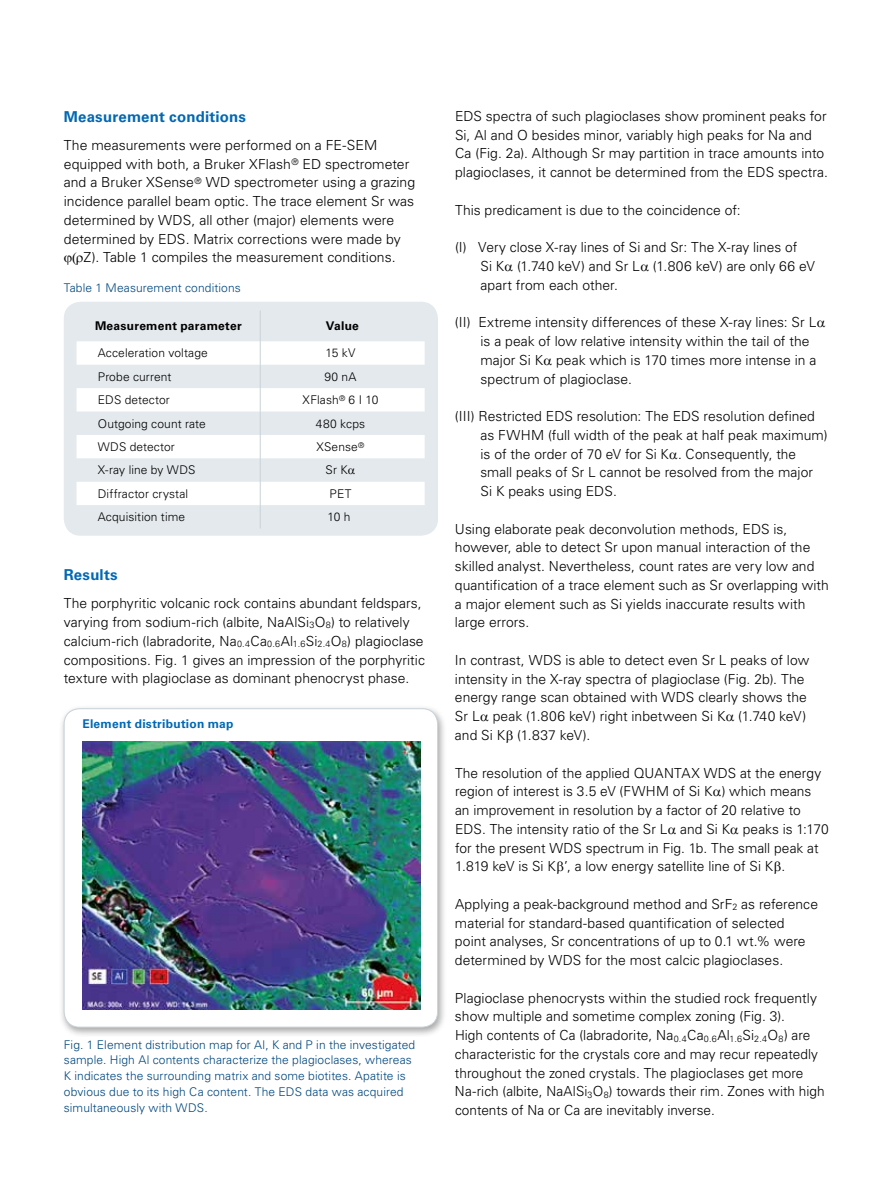
<style>
.page{position:relative;width:893px;height:1187px;background:#fff}
.page>*{position:absolute;margin:0;border:0;box-sizing:border-box;transform-origin:0 0}
.t1{font:700 15px "Univers LT Std";letter-spacing:.015em;color:#0068b4}
.t2{font:300 13.8px/18.8px "Univers LT Std";letter-spacing:.005em;color:#000}
.t3{font:300 12px/15.8px "Univers LT Std";letter-spacing:.01em;color:#00477e}
.t4{font:300 12px "Univers LT Std";letter-spacing:.01em;color:#000}
.t5{font:700 12px "Univers LT Std";letter-spacing:.02em;color:#000}
.t6{font:700 12px "Univers LT Std";letter-spacing:.025em;color:#0068b4}
</style>
<div class="page">
<div style="left:64px;top:302px;width:374px;height:233px;background:#e3e9ec;border-radius:17px"></div>
<svg style="left:77px;top:341px;width:348px;height:164px;fill:#fff"></svg>
<hr style="left:260px;top:310px;width:1px;height:31px;background:#c8d3d9">
<svg style="left:260px;top:341px;width:1px;height:187px"></svg>
<div style="left:59px;top:704px;width:388px;height:333px;background:#000;opacity:.35"></div>
<div style="left:64px;top:708px;width:374px;height:319px;background:#fff;border-radius:16px"></div>
<div style="left:64px;top:708px;width:374px;height:319px;border:1px solid #c8d3d9;border-radius:16px"></div>
<img style="left:82px;top:742px;width:338px;height:266px">
<svg style="left:348px;top:468px;width:7px;height:6px"></svg>
<p class="t1" style="left:64px;top:108px;width:184px">Measurement conditions</p>
<p class="t2" style="left:64px;top:136px;width:353px">The measurements were performed on a FE-SEM equipped with both, a Bruker XFlash<sup>®</sup> ED spectrometer and a Bruker XSense<sup>®</sup> WD spectrometer using a grazing incidence parallel beam optic. The trace element Sr was determined by WDS, all other (major) elements were determined by EDS. Matrix corrections were made by</p>
<p class="t2" style="left:84px;top:248px;width:314px">Z). Table 1 compiles the measurement conditions.</p>
<p class="t3" style="left:64px;top:279px;width:179px">Table 1 Measurement conditions</p>
<p class="t5" style="left:95px;top:319px;width:148px">Measurement parameter</p>
<p class="t5" style="left:326px;top:319px;width:35px">Value</p>
<p class="t4" style="left:98px;top:346px;width:112px">Acceleration voltage</p>
<p class="t4" style="left:326px;top:346px;width:31px">15 kV</p>
<p class="t4" style="left:98px;top:369px;width:75px">Probe current</p>
<p class="t4" style="left:324px;top:369px;width:34px">90 nA</p>
<p class="t4" style="left:98px;top:392px;width:74px">EDS detector</p>
<p class="t4" style="left:303px;top:392px;width:77px">XFlash<sup>®</sup> 6 I 10</p>
<p class="t4" style="left:98px;top:416px;width:109px">Outgoing count rate</p>
<p class="t4" style="left:316px;top:416px;width:51px">480 kcps</p>
<p class="t4" style="left:98px;top:439px;width:79px">WDS detector</p>
<p class="t4" style="left:316px;top:439px;width:49px">XSense<sup>®</sup></p>
<p class="t4" style="left:98px;top:463px;width:99px">X-ray line by WDS</p>
<p class="t4" style="left:325px;top:463px;width:24px">Sr K</p>
<p class="t4" style="left:98px;top:486px;width:92px">Diffractor crystal</p>
<p class="t4" style="left:329px;top:486px;width:24px">PET</p>
<p class="t4" style="left:98px;top:509px;width:89px">Acquisition time</p>
<p class="t4" style="left:327px;top:509px;width:25px">10 h</p>
<p class="t1" style="left:64px;top:566px;width:55px">Results</p>
<p class="t2" style="left:64px;top:594px;width:363px">The porphyritic volcanic rock contains abundant feldspars, varying from sodium-rich (albite, NaAlSi<sub>3</sub>O<sub>8</sub>) to relatively calcium-rich (labradorite, Na<sub>0.4</sub>Ca<sub>0.6</sub>Al<sub>1.6</sub>Si<sub>2.4</sub>O<sub>8</sub>) plagioclase compositions. Fig. 1 gives an impression of the porphyritic texture with plagioclase as dominant phenocryst phase.</p>
<p class="t6" style="left:82px;top:717px;width:153px">Element distribution map</p>
<p class="t3" style="left:64px;top:1036px;width:353px">Fig. 1 Element distribution map for Al, K and P in the investigated sample. High Al contents characterize the plagioclases, whereas K indicates the surrounding matrix and some biotites. Apatite is obvious due to its high Ca content. The EDS data was acquired simultaneously with WDS.</p>
<p class="t2" style="left:455px;top:107px;width:374px">EDS spectra of such plagioclases show prominent peaks for Si, Al and O besides minor, variably high peaks for Na and Ca (Fig. 2a). Although Sr may partition in trace amounts into plagioclases, it cannot be determined from the EDS spectra.</p>
<p class="t2" style="left:455px;top:200px;width:287px">This predicament is due to the coincidence of:</p>
<p class="t2" style="left:480px;top:238px;width:336px;text-indent:-26px">(I) Very close X-ray lines of Si and Sr: The X-ray lines of<br>Si K (1.740 keV) and Sr L (1.806 keV) are only 66 eV apart from each other.</p>
<p class="t2" style="left:480px;top:313px;width:337px;text-indent:-26px">(II) Extreme intensity differences of these X-ray lines: Sr L is a peak of low relative intensity within the tail of the major Si K peak which is 170 times more intense in a spectrum of plagioclase.</p>
<p class="t2" style="left:480px;top:407px;width:349px;text-indent:-26px">(III) Restricted EDS resolution: The EDS resolution defined as FWHM (full width of the peak at half peak maximum) is of the order of 70 eV for Si K . Consequently, the small peaks of Sr L cannot be resolved from the major Si K peaks using EDS.</p>
<p class="t2" style="left:455px;top:519px;width:375px">Using elaborate peak deconvolution methods, EDS is, however, able to detect Sr upon manual interaction of the skilled analyst. Nevertheless, count rates are very low and quantification of a trace element such as Sr overlapping with a major element such as Si yields inaccurate results with large errors.</p>
<p class="t2" style="left:455px;top:650px;width:356px">In contrast, WDS is able to detect even Sr L peaks of low intensity in the X-ray spectra of plagioclase (Fig. 2b). The energy range scan obtained with WDS clearly shows the Sr L peak (1.806 keV) right inbetween Si K (1.740 keV) and Si K (1.837 keV).</p>
<p class="t2" style="left:455px;top:763px;width:375px">The resolution of the applied QUANTAX WDS at the energy region of interest is 3.5 eV (FWHM of Si K ) which means an improvement in resolution by a factor of 20 relative to EDS. The intensity ratio of the Sr L and Si K peaks is 1:170 for the present WDS spectrum in Fig. 1b. The small peak at 1.819 keV is Si K ’, a low energy satellite line of Si K .</p>
<p class="t2" style="left:455px;top:894px;width:365px">Applying a peak-background method and SrF<sub>2</sub> as reference material for standard-based quantification of selected point analyses, Sr concentrations of up to 0.1 wt.% were determined by WDS for the most calcic plagioclases.</p>
<p class="t2" style="left:455px;top:988px;width:371px">Plagioclase phenocrysts within the studied rock frequently show multiple and sometime complex zoning (Fig. 3).<br>High contents of Ca (labradorite, Na<sub>0.4</sub>Ca<sub>0.6</sub>Al<sub>1.6</sub>Si<sub>2.4</sub>O<sub>8</sub>) are characteristic for the crystals core and may recur repeatedly throughout the zoned crystals. The plagioclases get more Na-rich (albite, NaAlSi<sub>3</sub>O<sub>8</sub>) towards their rim. Zones with high contents of Na or Ca are inevitably inverse.</p>
</div>
